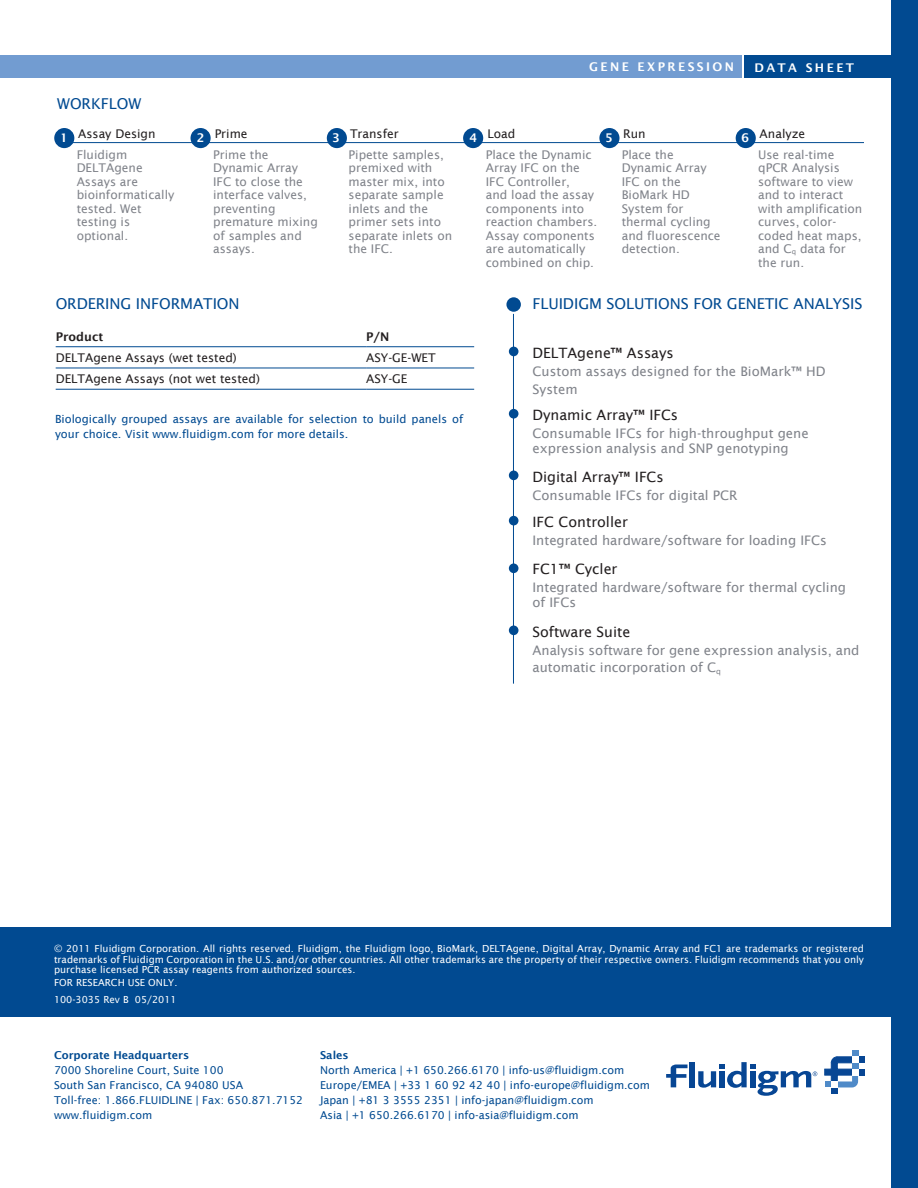
<style>
.page{position:relative;width:918px;height:1188px;background:#fff}
.page>*{position:absolute;margin:0;border:0;box-sizing:border-box;transform-origin:0 0}
.t1{font:15px "Lucida Sans";letter-spacing:-.005em;color:#014a91}
.t2{font:14.25px "Lucida Sans";color:#231f20}
.t3{font:13.2px/18px "Lucida Sans";color:#80838a}
.t4{font:12px/13.5px "Lucida Sans";color:#80838a}
.t5{font:12px/20.7px "Lucida Sans";color:#231f20}
.t6{font:600 12px "Lucida Sans";letter-spacing:.2em;color:#fff}
.t7{font:600 12px "Lucida Sans";color:#231f20}
.t8{font:11.25px/15px "Lucida Sans";color:#014a91}
.t9{font:10.8px/15px "Lucida Sans";color:#014a91}
.t10{font:600 10.8px "Lucida Sans";color:#014a91}
.t11{font:9.75px/10.5px "Lucida Sans";color:#fff;text-align:justify}
.s1{font-weight:600;color:#fff}
.s2{color:#80838a}
.s3{color:#231f20}
</style>
<div class="page">
<div style="left:0;top:927px;width:905px;height:90px;background:#014a91"></div>
<div style="left:690px;top:1062px;width:5px;height:25px;background:#074694"></div>
<svg style="left:698px;top:1062px;width:119px;height:34px"></svg>
<svg style="left:666px;top:1065px;width:22px;height:22px"></svg>
<div style="left:858px;top:1057px;width:7px;height:6px;background:#074694"></div>
<div style="left:831px;top:1087px;width:6px;height:7px;background:#074694"></div>
<div style="left:858px;top:1069px;width:7px;height:6px;background:#074694"></div>
<div style="left:852px;top:1050px;width:6px;height:7px;background:#4f8ac8"></div>
<svg style="left:824px;top:1056px;width:34px;height:31px"></svg>
<div style="left:506px;top:297px;width:15px;height:15px;background:#014a91;border-radius:50%"></div>
<hr style="left:513px;top:314px;width:1px;height:370px;background:#014a91">
<div style="left:509px;top:626px;width:9px;height:9px;background:#014a91;border-radius:50%"></div>
<div style="left:509px;top:409px;width:9px;height:10px;background:#014a91;border-radius:50%"></div>
<div style="left:509px;top:471px;width:9px;height:9px;background:#014a91;border-radius:50%"></div>
<div style="left:509px;top:347px;width:9px;height:9px;background:#014a91;border-radius:50%"></div>
<div style="left:892px;top:0;width:26px;height:1188px;background:#014a91"></div>
<div style="left:0;top:55px;width:741px;height:23px;background:#729cd1"></div>
<div style="left:744px;top:55px;width:174px;height:23px;background:#014a91"></div>
<div style="left:509px;top:516px;width:9px;height:9px;background:#014a91;border-radius:50%"></div>
<div style="left:509px;top:563px;width:9px;height:10px;background:#014a91;border-radius:50%"></div>
<hr style="left:56px;top:346px;width:310px;height:1px;background:#014a91">
<hr style="left:366px;top:346px;width:108px;height:1px;background:#014a91">
<hr style="left:56px;top:368px;width:310px;height:1px;background:#014a91">
<hr style="left:366px;top:368px;width:108px;height:1px;background:#014a91">
<hr style="left:56px;top:389px;width:310px;height:1px;background:#014a91">
<hr style="left:366px;top:389px;width:108px;height:1px;background:#014a91">
<hr style="left:72px;top:142px;width:792px;height:1px;background:#014a91">
<div style="left:54px;top:128px;width:20px;height:20px;background:#014a91;border-radius:50%"></div>
<div style="left:191px;top:128px;width:20px;height:20px;background:#014a91;border-radius:50%"></div>
<div style="left:327px;top:128px;width:20px;height:20px;background:#014a91;border-radius:50%"></div>
<div style="left:463px;top:128px;width:20px;height:20px;background:#014a91;border-radius:50%"></div>
<div style="left:599px;top:128px;width:21px;height:20px;background:#014a91;border-radius:50%"></div>
<div style="left:736px;top:128px;width:20px;height:20px;background:#014a91;border-radius:50%"></div>
<p class="t1" style="left:57px;top:95px;width:24px">Workflow</p>
<p class="t5" style="left:77px;top:123px;width:80px;text-indent:-16px"><span class="s1">1</span> Assay Design<br><span class="s2">Fluidigm</span></p>
<p class="t4" style="left:77px;top:161px;width:99px">DELTAgene<br>Assays are bioinformatically tested. Wet testing is optional.</p>
<p class="t4" style="left:213px;top:123px;width:57px;line-height:20.7px;text-indent:-16px"><span class="s1">2</span> <span class="s3">Prime<br></span>Prime the</p>
<p class="t4" style="left:213px;top:161px;width:106px">Dynamic Array<br>IFC to close the interface valves, preventing premature mixing of samples and assays.</p>
<p class="t4" style="left:349px;top:123px;width:97px;line-height:20.7px;text-indent:-16px"><span class="s1">3</span> <span class="s3">Transfer<br></span>Pipette samples,</p>
<p class="t4" style="left:349px;top:161px;width:105px">premixed with master mix, into separate sample inlets and the primer sets into separate inlets on the IFC.</p>
<p class="t1" style="left:56px;top:295px;width:22px">Ordering</p>
<p class="t1" style="left:136px;top:295px;width:15px">Information</p>
<p class="t7" style="left:56px;top:330px;width:49px">Product</p>
<p class="t7" style="left:366px;top:330px;width:25px">P/N</p>
<p class="t5" style="left:56px;top:347px;width:183px">DELTAgene Assays (wet tested)</p>
<p class="t5" style="left:366px;top:347px;width:71px">ASY-GE-WET</p>
<p class="t5" style="left:56px;top:369px;width:206px">DELTAgene Assays (not wet tested)</p>
<p class="t5" style="left:366px;top:369px;width:43px">ASY-GE</p>
<p class="t6" style="left:589px;top:60px;width:98px">GE NE E XPRESS</p>
<p class="t6" style="left:706px;top:60px;width:29px">ION</p>
<p class="t6" style="left:754px;top:61px;width:101px">data sheet</p>
<p class="t4" style="left:486px;top:123px;width:107px;line-height:20.7px;text-indent:-16px"><span class="s1">4</span> <span class="s3">Load<br></span>Place the Dynamic</p>
<p class="t4" style="left:486px;top:161px;width:113px">Array IFC on the<br>IFC Controller,<br>and load the assay components into reaction chambers.<br>Assay components are automatically combined on chip.</p>
<p class="t4" style="left:622px;top:123px;width:53px;line-height:20.7px;text-indent:-16px"><span class="s1">5</span> <span class="s3">Run<br></span>Place the</p>
<p class="t4" style="left:622px;top:161px;width:100px">Dynamic Array<br>IFC on the<br>BioMark HD<br>System for thermal cycling and fluorescence detection.</p>
<p class="t4" style="left:758px;top:123px;width:78px;line-height:20.7px;text-indent:-16px"><span class="s1">6</span> <span class="s3">Analyze<br></span>Use real-time</p>
<p class="t4" style="left:758px;top:161px;width:106px">qPCR Analysis software to view and to interact with amplification curves, color&shy;coded heat maps, and C<sub>q</sub> data for the run.</p>
<p class="t1" style="left:532px;top:295px;width:18px">Fluidigm</p>
<p class="t1" style="left:607px;top:295px;width:97px">SOLUTIONS for</p>
<p class="t1" style="left:727px;top:295px;width:20px">Genetic</p>
<p class="t1" style="left:794px;top:295px;width:20px">Analysis</p>
<p class="t2" style="left:532px;top:344px;width:143px">DELTAgene™ Assays</p>
<p class="t3" style="left:532px;top:362px;width:295px">Custom assays designed for the BioMark™ HD<br>System</p>
<p class="t8" style="left:55px;top:412px;width:410px">Biologically grouped assays are available for selection to build panels of your choice. Visit www.fluidigm.com for more details.</p>
<p class="t2" style="left:532px;top:407px;width:147px">Dynamic Array™ IFCs</p>
<p class="t3" style="left:532px;top:426px;width:278px;line-height:15px">Consumable IFCs for high-throughput gene expression analysis and SNP genotyping</p>
<p class="t2" style="left:532px;top:468px;width:133px">Digital Array™ IFCs</p>
<p class="t3" style="left:532px;top:486px;width:207px">Consumable IFCs for digital PCR</p>
<p class="t2" style="left:532px;top:514px;width:97px">IFC Controller</p>
<p class="t3" style="left:532px;top:531px;width:296px">Integrated hardware/software for loading IFCs</p>
<p class="t2" style="left:532px;top:561px;width:86px">FC1™ Cycler</p>
<p class="t3" style="left:532px;top:580px;width:315px;line-height:15px">Integrated hardware/software for thermal cycling of IFCs</p>
<p class="t2" style="left:532px;top:623px;width:100px">Software Suite</p>
<p class="t3" style="left:532px;top:641px;width:328px">Analysis software for gene expression analysis, and automatic incorporation of C<sub>q</sub></p>
<p class="t11" style="left:54px;top:943px;width:812px">© 2011 Fluidigm Corporation. All rights reserved. Fluidigm, the Fluidigm logo, BioMark, DELTAgene, Digital Array, Dynamic Array and FC1 are trademarks or registered trademarks of Fluidigm Corporation in the U.S. and/or other countries. All other trademarks are the property of their respective owners. Fluidigm recommends that you only purchase licensed PCR assay reagents from authorized sources.</p>
<p class="t11" style="left:54px;top:974px;width:125px;line-height:17.1px">FOR RESEARCH USE ONLY.<br>100-3035 Rev B 05/2011</p>
<p class="t10" style="left:54px;top:1049px;width:137px">Corporate H eadquarters</p>
<p class="t9" style="left:54px;top:1063px;width:251px">7000 Shoreline Court, Suite 100<br>South San Francisco, CA 94080 USA<br>Toll-free: 1.866.FLUIDLINE | Fax: 650.871.7152 www.fluidigm.com</p>
<p class="t10" style="left:320px;top:1049px;width:30px">Sales</p>
<p class="t9" style="left:320px;top:1063px;width:331px">North America | +1 650.266.6170 | info-us@fluidigm.com Europe/EMEA | +33 1 60 92 42 40 | info-europe@fluidigm.com Japan | +81 3 3555 2351 | info-japan@fluidigm.com<br>Asia | +1 650.266.6170 | info-asia@fluidigm.com</p>
</div>
